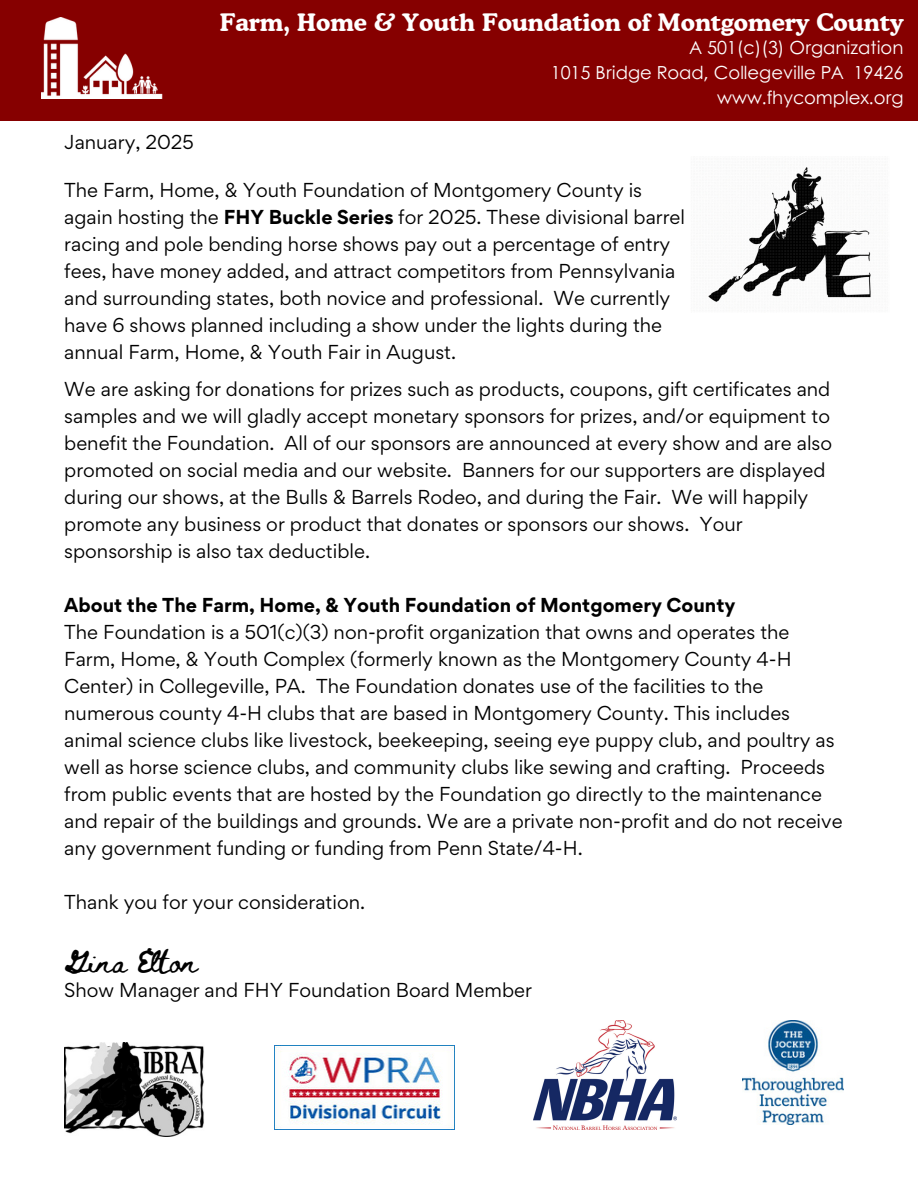
<style>
.page{position:relative;width:918px;height:1188px;background:#fff}
.page>*{position:absolute;margin:0;border:0;box-sizing:border-box;transform-origin:0 0}
.t1{font:700 24px "Cooper BT";color:#fff}
.t2{font:22.5px "Beth Ellen";color:#000}
.t3{font:18px/27px "Gordita";color:#000}
.t4{font:18px "Century Gothic";color:#fff}
.t5{font:700 18px "Gordita";color:#000}
.s1{font-weight:700}
</style>
<div class="page">
<div style="left:0;top:0;width:918px;height:120px;background:#860000"></div>
<img style="left:42px;top:18px;width:121px;height:81px">
<img style="left:708px;top:167px;width:163px;height:135px">
<img style="left:274px;top:1045px;width:180px;height:85px">
<img style="left:534px;top:1021px;width:142px;height:109px">
<img style="left:64px;top:1042px;width:140px;height:95px">
<img style="left:743px;top:1021px;width:100px;height:103px">
<p class="t1" style="left:220px;top:7px;width:685px">Farm, Home &amp; Youth Foundation of Montgomery County</p>
<p class="t4" style="left:690px;top:34px;width:215px">A 501(c)(3) Organization</p>
<p class="t4" style="left:551px;top:59px;width:354px">1015 Bridge Road, Collegeville PA 19426</p>
<p class="t4" style="left:717px;top:84px;width:188px">www.fhycomplex.org</p>
<p class="t3" style="left:64px;top:128px;width:131px">January, 2025</p>
<p class="t3" style="left:64px;top:176px;width:622px">The Farm, Home, &amp; Youth Foundation of Montgomery County is again hosting the <span class="s1">FHY Buckle Series</span> for 2025. These divisional barrel racing and pole bending horse shows pay out a percentage of entry fees, have money added, and attract competitors from Pennsylvania and surrounding states, both novice and professional. We currently have 6 shows planned including a show under the lights during the annual Farm, Home, &amp; Youth Fair in August.</p>
<h1 class="t3" style="left:64px;top:375px;width:769px">We are asking for donations for prizes such as products, coupons, gift certificates and samples and we will gladly accept monetary sponsors for prizes, and/or equipment to benefit the Foundation. All of our sponsors are announced at every show and are also promoted on social media and our website. Banners for our supporters are displayed during our shows, at the Bulls &amp; Barrels Rodeo, and during the Fair. We will happily promote any business or product that donates or sponsors our shows. Your sponsorship is also tax deductible.</h1>
<p class="t5" style="left:64px;top:593px;width:673px">About the The Farm, Home, &amp; Youth Foundation of Montgomery County</p>
<p class="t3" style="left:64px;top:618px;width:780px">The Foundation is a 501(c)(3) non-profit organization that owns and operates the Farm, Home, &amp; Youth Complex (formerly known as the Montgomery County 4-H Center) in Collegeville, PA. The Foundation donates use of the facilities to the numerous county 4-H clubs that are based in Montgomery County. This includes animal science clubs like livestock, beekeeping, seeing eye puppy club, and poultry as well as horse science clubs, and community clubs like sewing and crafting. Proceeds from public events that are hosted by the Foundation go directly to the maintenance and repair of the buildings and grounds. We are a private non-profit and do not receive any government funding or funding from Penn State/4-H.</p>
<p class="t3" style="left:64px;top:888px;width:302px">Thank you for your consideration.</p>
<p class="t2" style="left:64px;top:951px;width:135px">Gina Elton</p>
<p class="t3" style="left:64px;top:976px;width:469px">Show Manager and FHY Foundation Board Member</p>
</div>
